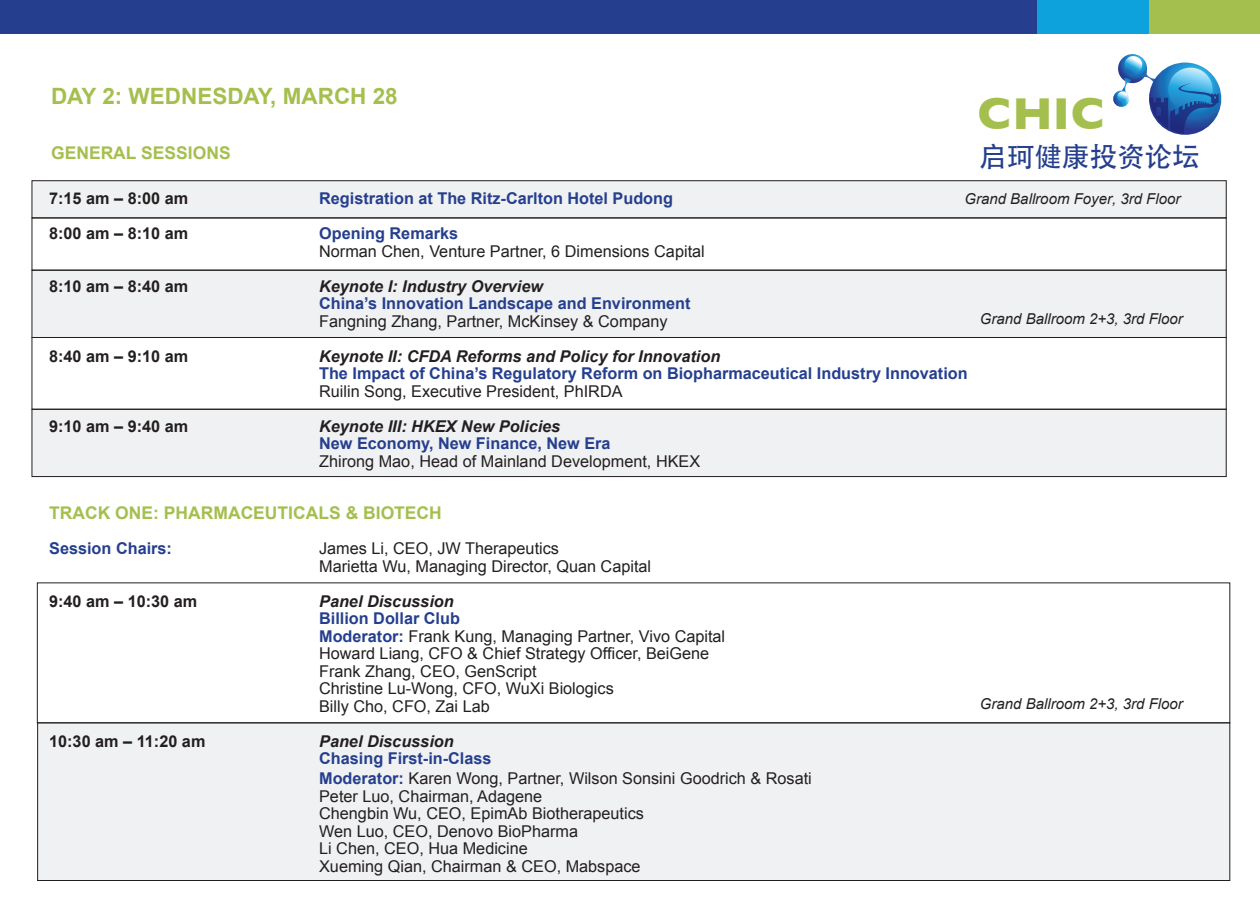
<style>
.page{position:relative;width:1260px;height:900px;background:#fff}
.page>*{position:absolute;margin:0;border:0;box-sizing:border-box;transform-origin:0 0}
.t1{font:700 45.5px "Gill Sans";color:#a5bf4e}
.t2{font:27.5px "Sim Sun G Bpc EUC H";color:#253f8e}
.t3{font:700 22.5px "Arial";color:#a5bf4e}
.t4{font:700 17.5px "Arial";color:#a5bf4e}
.t5{font:16.25px/17.5px "Arial";color:#231f20}
.t6{font:700 16.25px "Arial";color:#253f8e}
.t7{font:italic 700 16.25px "Arial";color:#231f20}
.t8{font:700 16.25px "Arial";color:#231f20}
.t9{font:italic 15px "Arial";color:#231f20}
.s1{font-weight:700;color:#253f8e}
</style>
<div class="page">
<div style="left:38px;top:723px;width:1192px;height:158px;background:#f0f1f2"></div>
<div style="left:38px;top:723px;width:1192px;height:158px;border:1px solid #231f20"></div>
<div style="left:37px;top:583px;width:1193px;height:140px;border:1px solid #231f20"></div>
<div style="left:32px;top:409px;width:1194px;height:68px;background:#f0f1f2"></div>
<div style="left:32px;top:409px;width:1194px;height:68px;border:1px solid #231f20"></div>
<div style="left:32px;top:270px;width:1194px;height:67px;background:#f0f1f2"></div>
<div style="left:32px;top:270px;width:1194px;height:67px;border:1px solid #231f20"></div>
<div style="left:32px;top:181px;width:1194px;height:37px;background:#f0f1f2"></div>
<div style="left:32px;top:181px;width:1194px;height:37px;border:1px solid #231f20"></div>
<div style="left:0;top:0;width:1037px;height:34px;background:#253f8e"></div>
<div style="left:1148px;top:0;width:112px;height:34px;background:#a5bf4e"></div>
<div style="left:1037px;top:0;width:111px;height:34px;background:#0da2dc"></div>
<div style="left:32px;top:337px;width:1194px;height:72px;border:1px solid #231f20"></div>
<svg style="left:1113px;top:54px;width:109px;height:81px"></svg>
<h3 class="t3" style="left:51px;top:81px;width:348px">DAY 2: WEDNESDAY, MARCH 28</h3>
<p class="t4" style="left:51px;top:141px;width:181px">GENERAL SESSIONS</p>
<p class="t8" style="left:49px;top:188px;width:141px">7:15 am – 8:00 am</p>
<p class="t6" style="left:319px;top:188px;width:355px">Registration at The Ritz-Carlton Hotel Pudong</p>
<p class="t8" style="left:49px;top:223px;width:141px">8:00 am – 8:10 am</p>
<p class="t6" style="left:319px;top:223px;width:141px">Opening Remarks</p>
<p class="t5" style="left:319px;top:242px;width:387px">Norman Chen, Venture Partner, 6 Dimensions Capital</p>
<p class="t8" style="left:49px;top:275px;width:141px">8:10 am – 8:40 am</p>
<p class="t7" style="left:319px;top:275px;width:225px">Keynote I: Industry Overview</p>
<p class="t6" style="left:319px;top:293px;width:373px">China’s Innovation Landscape and Environment</p>
<p class="t5" style="left:319px;top:312px;width:350px">Fangning Zhang, Partner, McKinsey &amp; Company</p>
<p class="t8" style="left:49px;top:345px;width:141px">8:40 am – 9:10 am</p>
<p class="t7" style="left:319px;top:345px;width:403px">Keynote II: CFDA Reforms and Policy for Innovation</p>
<p class="t6" style="left:319px;top:363px;width:650px">The Impact of China’s Regulatory Reform on Biopharmaceutical Industry Innovation</p>
<p class="t5" style="left:319px;top:382px;width:305px">Ruilin Song, Executive President, PhIRDA</p>
<p class="t8" style="left:49px;top:415px;width:141px">9:10 am – 9:40 am</p>
<p class="t7" style="left:319px;top:415px;width:243px">Keynote III: HKEX New Policies</p>
<p class="t6" style="left:319px;top:433px;width:293px">New Economy, New Finance, New Era</p>
<p class="t5" style="left:319px;top:452px;width:383px">Zhirong Mao, Head of Mainland Development, HKEX</p>
<p class="t4" style="left:49px;top:501px;width:394px">TRACK ONE: PHARMACEUTICALS &amp; BIOTECH</p>
<p class="t6" style="left:49px;top:538px;width:124px">Session Chairs:</p>
<p class="t5" style="left:319px;top:540px;width:334px">James Li, CEO, JW Therapeutics<br>Marietta Wu, Managing Director, Quan Capital</p>
<p class="t8" style="left:49px;top:590px;width:150px">9:40 am – 10:30 am</p>
<p class="t7" style="left:319px;top:590px;width:136px">Panel Discussion</p>
<p class="t5" style="left:319px;top:610px;width:408px"><span class="s1">Billion Dollar Club<br>Moderator:</span> Frank Kung, Managing Partner, Vivo Capital Howard Liang, CFO &amp; Chief Strategy Officer, BeiGene Frank Zhang, CEO, GenScript<br>Christine Lu-Wong, CFO, WuXi Biologics<br>Billy Cho, CFO, Zai Lab</p>
<p class="t8" style="left:49px;top:730px;width:158px">10:30 am – 11:20 am</p>
<p class="t7" style="left:319px;top:730px;width:136px">Panel Discussion</p>
<p class="t5" style="left:319px;top:749px;width:494px;line-height:20px"><span class="s1">Chasing First-in-Class<br>Moderator:</span> Karen Wong, Partner, Wilson Sonsini Goodrich &amp; Rosati</p>
<p class="t5" style="left:319px;top:787px;width:326px">Peter Luo, Chairman, Adagene<br>Chengbin Wu, CEO, EpimAb Biotherapeutics Wen Luo, CEO, Denovo BioPharma<br>Li Chen, CEO, Hua Medicine<br>Xueming Qian, Chairman &amp; CEO, Mabspace</p>
<h1 class="t1" style="left:978px;top:78px;width:129px">CHIC</h1>
<h2 class="t2" style="left:980px;top:141px;width:222px">启珂健康投资论坛</h2>
<p class="t9" style="left:964px;top:189px;width:217px">Grand Ballroom Foyer, 3rd Floor</p>
<p class="t9" style="left:980px;top:309px;width:204px">Grand Ballroom 2+3, 3rd Floor</p>
<p class="t9" style="left:980px;top:694px;width:204px">Grand Ballroom 2+3, 3rd Floor</p>
</div>
